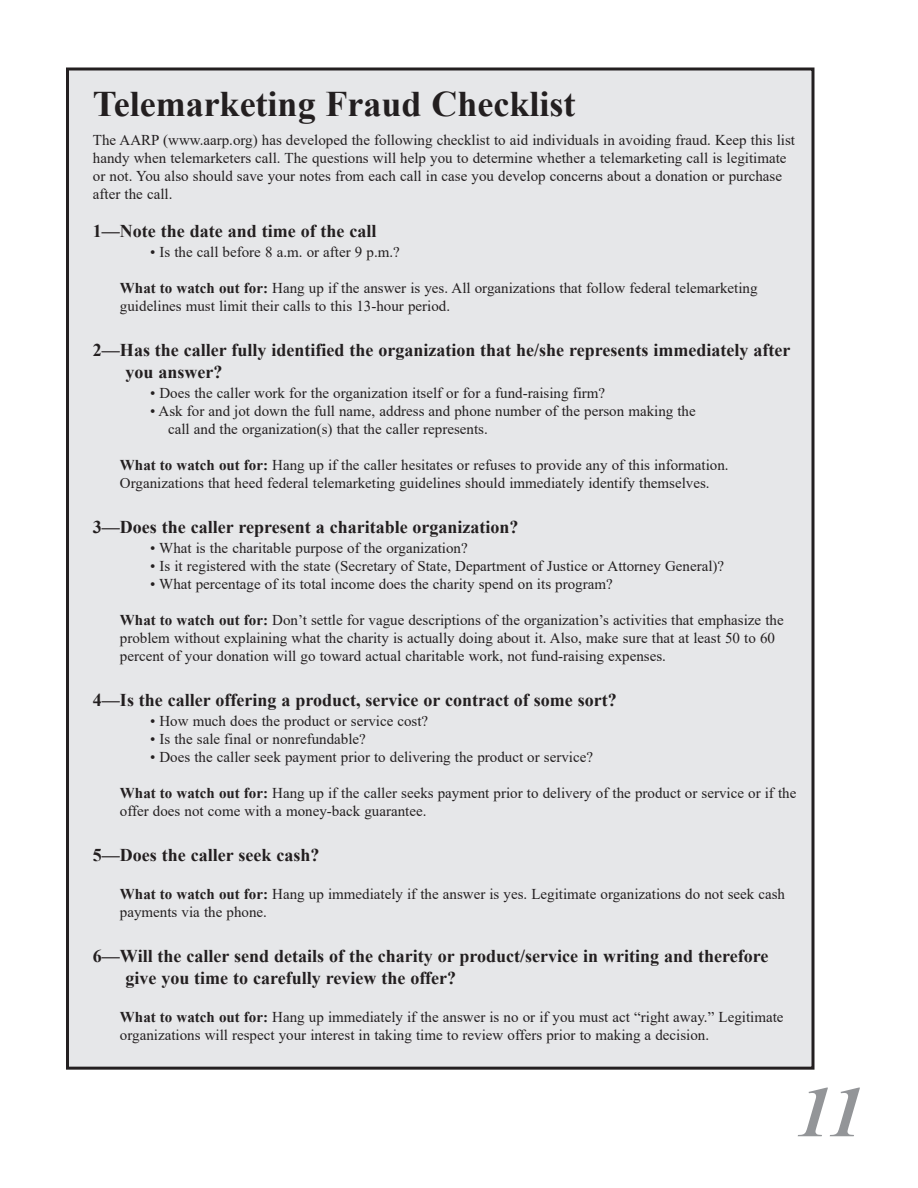
<style>
.page{position:relative;width:918px;height:1188px;background:#fff}
.page>*{position:absolute;margin:0;border:0;box-sizing:border-box;transform-origin:0 0}
.t1{font:italic 700 72px "Times New Roman";color:#939598}
.t2{font:700 36px "Times New Roman";color:#231f20}
.t3{font:700 18px/21.6px "Times New Roman";color:#231f20}
.t4{font:15px/18px "Times New Roman";color:#231f20}
.s1{font-weight:700}
</style>
<div class="page">
<div style="left:69px;top:70px;width:743px;height:997px;background:#e6e7e9"></div>
<p class="t2" style="left:93px;top:84px;width:484px">Telemarketing Fraud Checklist</p>
<p class="t4" style="left:93px;top:131px;width:704px">The AARP (www.aarp.org) has developed the following checklist to aid individuals in avoiding fraud. Keep this list handy when telemarketers call. The questions will help you to determine whether a telemarketing call is legitimate or not. You also should save your notes from each call in case you develop concerns about a donation or purchase after the call.</p>
<p class="t3" style="left:93px;top:220px;width:285px">1—Note the date and time of the call</p>
<p class="t4" style="left:150px;top:243px;width:251px">• Is the call before 8 a.m. or after 9 p.m.?</p>
<p class="t4" style="left:120px;top:279px;width:639px"><span class="s1">What to watch out for:</span> Hang up if the answer is yes. All organizations that follow federal telemarketing guidelines must limit their calls to this 13-hour period.</p>
<p class="t3" style="left:125px;top:339px;width:667px;text-indent:-32px">2—Has the caller fully identified the organization that he/she represents immediately after you answer?</p>
<p class="t4" style="left:150px;top:384px;width:457px">• Does the caller work for the organization itself or for a fund-raising firm?</p>
<p class="t4" style="left:150px;top:402px;width:547px">• Ask for and jot down the full name, address and phone number of the person making the</p>
<p class="t4" style="left:168px;top:420px;width:321px">call and the organization(s) that the caller represents.</p>
<p class="t4" style="left:120px;top:456px;width:610px"><span class="s1">What to watch out for:</span> Hang up if the caller hesitates or refuses to provide any of this information.<br>Organizations that heed federal telemarketing guidelines should immediately identify themselves.</p>
<p class="t3" style="left:93px;top:516px;width:427px">3—Does the caller represent a charitable organization?</p>
<p class="t4" style="left:150px;top:539px;width:319px">• What is the charitable purpose of the organization?</p>
<p class="t4" style="left:150px;top:557px;width:576px">• Is it registered with the state (Secretary of State, Department of Justice or Attorney General)?</p>
<p class="t4" style="left:150px;top:575px;width:464px">• What percentage of its total income does the charity spend on its program?</p>
<p class="t4" style="left:120px;top:611px;width:665px"><span class="s1">What to watch out for:</span> Don’t settle for vague descriptions of the organization’s activities that emphasize the problem without explaining what the charity is actually doing about it. Also, make sure that at least 50 to 60 percent of your donation will go toward actual charitable work, not fund-raising expenses.</p>
<p class="t3" style="left:93px;top:689px;width:525px">4—Is the caller offering a product, service or contract of some sort?</p>
<p class="t4" style="left:150px;top:712px;width:280px">• How much does the product or service cost?</p>
<p class="t4" style="left:150px;top:730px;width:217px">• Is the sale final or nonrefundable?</p>
<p class="t4" style="left:150px;top:748px;width:444px">• Does the caller seek payment prior to delivering the product or service?</p>
<p class="t4" style="left:120px;top:784px;width:678px"><span class="s1">What to watch out for:</span> Hang up if the caller seeks payment prior to delivery of the product or service or if the offer does not come with a money-back guarantee.</p>
<p class="t3" style="left:93px;top:844px;width:228px">5—Does the caller seek cash?</p>
<p class="t4" style="left:120px;top:885px;width:667px"><span class="s1">What to watch out for:</span> Hang up immediately if the answer is yes. Legitimate organizations do not seek cash payments via the phone.</p>
<p class="t3" style="left:125px;top:945px;width:644px;text-indent:-32px">6—Will the caller send details of the charity or product/service in writing and therefore give you time to carefully review the offer?</p>
<p class="t4" style="left:120px;top:1008px;width:665px"><span class="s1">What to watch out for:</span> Hang up immediately if the answer is no or if you must act “right away.” Legitimate organizations will respect your interest in taking time to review offers prior to making a decision.</p>
<p class="t1" style="left:796px;top:1072px;width:70px">11</p>
</div>
